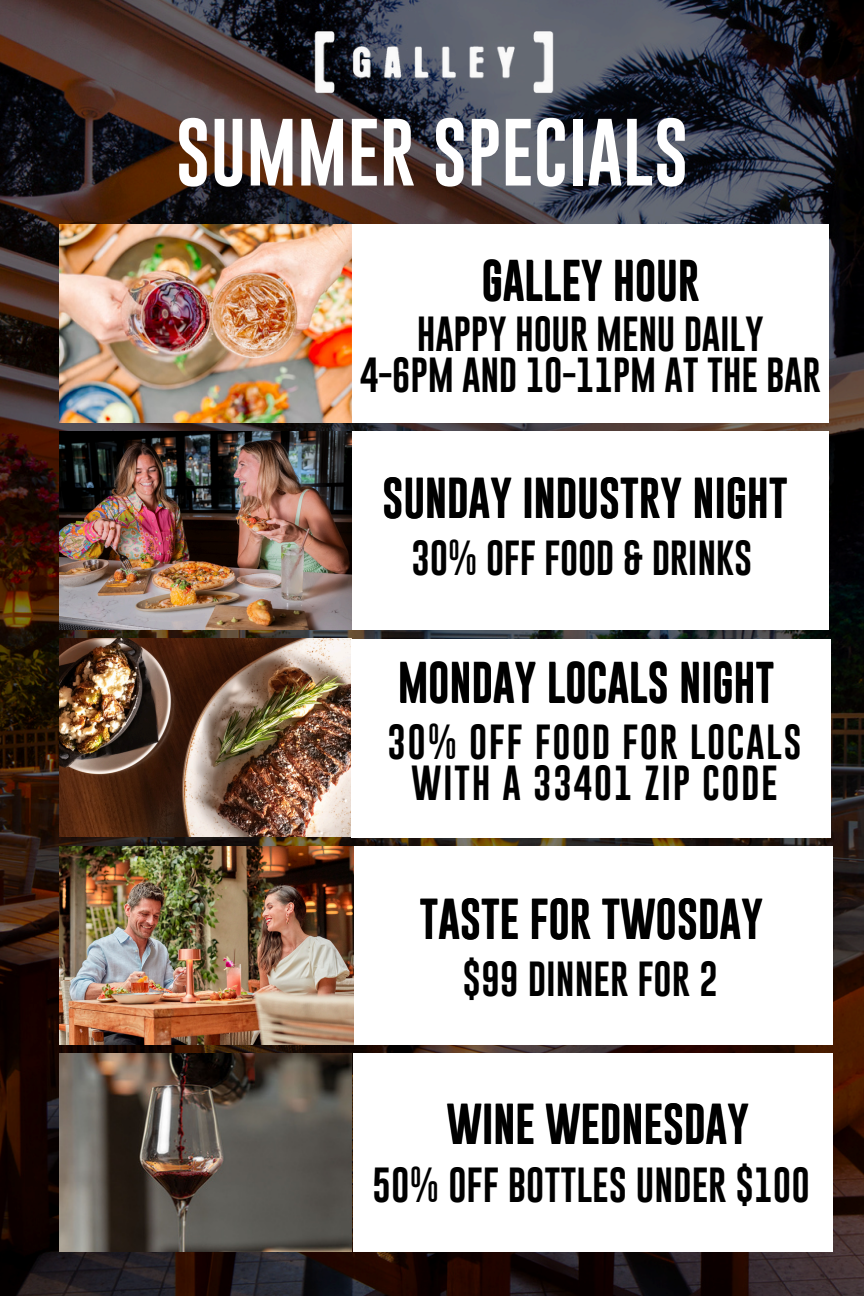
<style>
.page{position:relative;width:864px;height:1296px;background:#fff}
.page>*{position:absolute;margin:0;border:0;box-sizing:border-box;transform-origin:0 0}
.t1{font:69.6px "Gobold";color:#fff}
.t2{font:42px "Gobold";color:#000}
.t3{font:36px "Gobold";color:#000}
.t4{font:36px "Gobold";letter-spacing:.04em;color:#000}
</style>
<div class="page">
<img style="left:0;top:0;width:864px;height:1296px">
<div style="left:352px;top:225px;width:477px;height:198px;background:#fff"></div>
<img style="left:59px;top:225px;width:293px;height:198px">
<img style="left:59px;top:639px;width:293px;height:198px">
<img style="left:304px;top:20px;width:257px;height:86px">
<div style="left:352px;top:639px;width:479px;height:198px;background:#fff"></div>
<div style="left:353px;top:847px;width:479px;height:198px;background:#fff"></div>
<img style="left:59px;top:1054px;width:293px;height:198px">
<div style="left:353px;top:1054px;width:479px;height:198px;background:#fff"></div>
<img style="left:59px;top:846px;width:295px;height:198px">
<div style="left:352px;top:432px;width:477px;height:198px;background:#fff"></div>
<img style="left:59px;top:432px;width:293px;height:198px">
<p class="t1" style="left:175px;top:108px;width:515px">SUMMER SPECIALS</p>
<p class="t2" style="left:482px;top:253px;width:219px">GALLEY HOUR</p>
<h2 class="t3" style="left:417px;top:311px;width:348px">HAPPY HOUR MENU DAILY</h2>
<p class="t3" style="left:360px;top:351px;width:462px">4-6PM AND 10-11PM AT THE BAR</p>
<p class="t2" style="left:382px;top:471px;width:407px">SUNDAY INDUSTRY NIGHT</p>
<h2 class="t3" style="left:411px;top:535px;width:343px">30% OFF FOOD &amp; DRINKS</h2>
<h2 class="t2" style="left:398px;top:655px;width:378px">MONDAY LOCALS NIGHT</h2>
<p class="t4" style="left:387px;top:719px;width:416px">30% OFF FOOD FOR LOCALS</p>
<h2 class="t4" style="left:411px;top:759px;width:368px">WITH A 33401 ZIP CODE</h2>
<h2 class="t2" style="left:420px;top:892px;width:345px">TASTE FOR TWOSDAY</h2>
<p class="t3" style="left:463px;top:956px;width:257px">$99 DINNER FOR 2</p>
<p class="t2" style="left:446px;top:1097px;width:304px">WINE WEDNESDAY</p>
<p class="t3" style="left:372px;top:1161px;width:439px">50% OFF BOTTLES UNDER $100</p>
</div>
